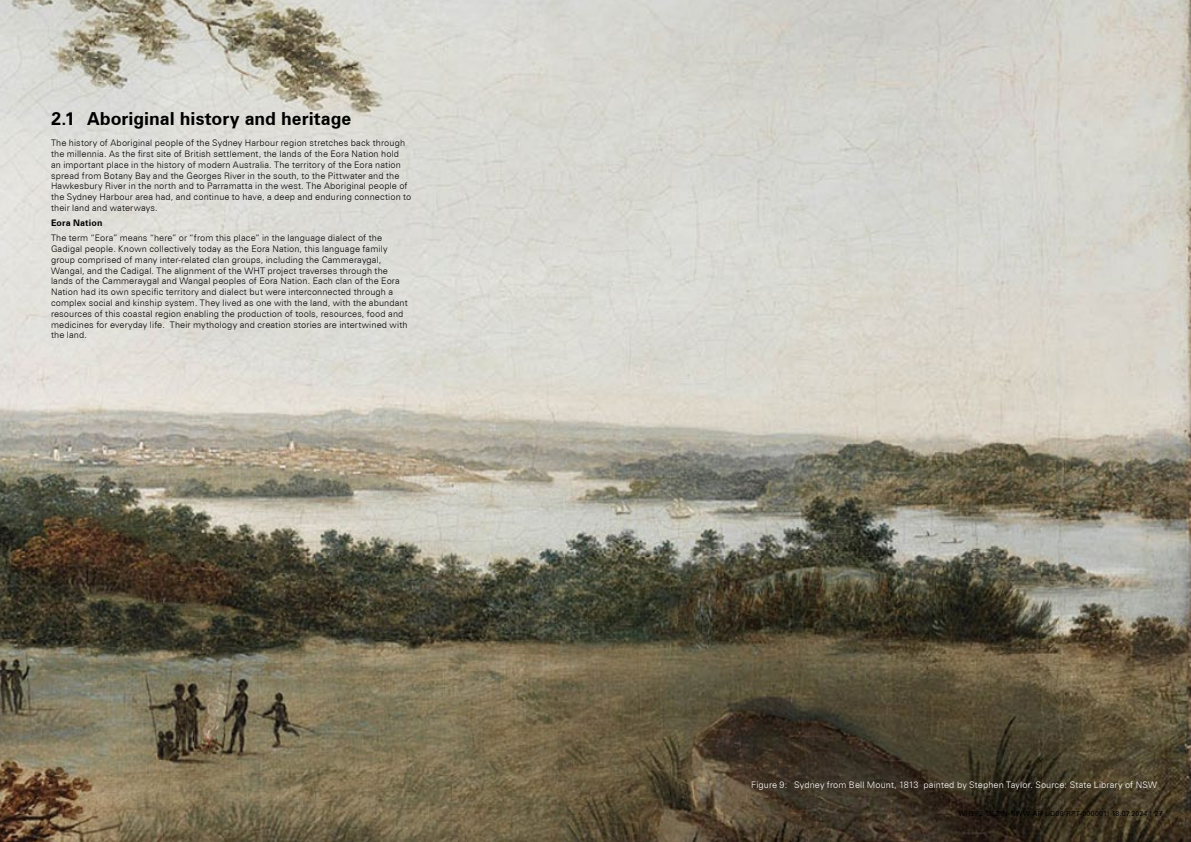
<style>
.page{position:relative;width:1191px;height:842px;background:#fff}
.page>*{position:absolute;margin:0;border:0;box-sizing:border-box;transform-origin:0 0}
.t1{font:700 18px "Zurich BT";color:#000}
.DI___04___Body{font:300 9px/10.8px "Zurich BT";letter-spacing:.015em;color:#000}
.t2{font:300 9px "Zurich BT";letter-spacing:.01em;color:#fff}
.DI___04a___Body_Bold{font:700 9px "Zurich BT";letter-spacing:.015em;color:#000}
.t3{font:7px "Zurich BT";letter-spacing:.03em;color:#000}
</style>
<div class="page">
<img style="left:0;top:0;width:1191px;height:842px">
<h2 class="t1" style="left:51px;top:108px;width:302px">2.1 Aboriginal history and heritage</h2>
<p class="DI___04___Body" style="left:51px;top:138px;width:362px">The history of Aboriginal people of the Sydney Harbour region stretches back through the millennia. As the first site of British settlement, the lands of the Eora Nation hold<br>an important place in the history of modern Australia. The territory of the Eora nation spread from Botany Bay and the Georges River in the south, to the Pittwater and the Hawkesbury River in the north and to Parramatta in the west. The Aboriginal people of the Sydney Harbour area had, and continue to have, a deep and enduring connection to their land and waterways.</p>
<p class="DI___04a___Body_Bold" style="left:51px;top:217px;width:53px">Eora Nation</p>
<p class="DI___04___Body" style="left:51px;top:232px;width:358px">The term “Eora” means “here” or “from this place” in the language dialect of the Gadigal people. Known collectively today as the Eora Nation, this language family group comprised of many inter-related clan groups, including the Cammeraygal, Wangal, and the Cadigal. The alignment of the WHT project traverses through the lands of the Cammeraygal and Wangal peoples of Eora Nation. Each clan of the Eora Nation had its own specific territory and dialect but were interconnected through a complex social and kinship system. They lived as one with the land, with the abundant resources of this coastal region enabling the production of tools, resources, food and medicines for everyday life. Their mythology and creation stories are intertwined with the land.</p>
<p class="t2" style="left:751px;top:779px;width:407px">Figure 9: Sydney from Bell Mount, 1813 painted by Stephen Taylor. Source: State Library of NSW</p>
<p class="t3" style="left:958px;top:809px;width:206px">WHTP2-DESIN-NWW-AR-UD08-RPT-000001| 18.07.2024 | 27</p>
</div>
